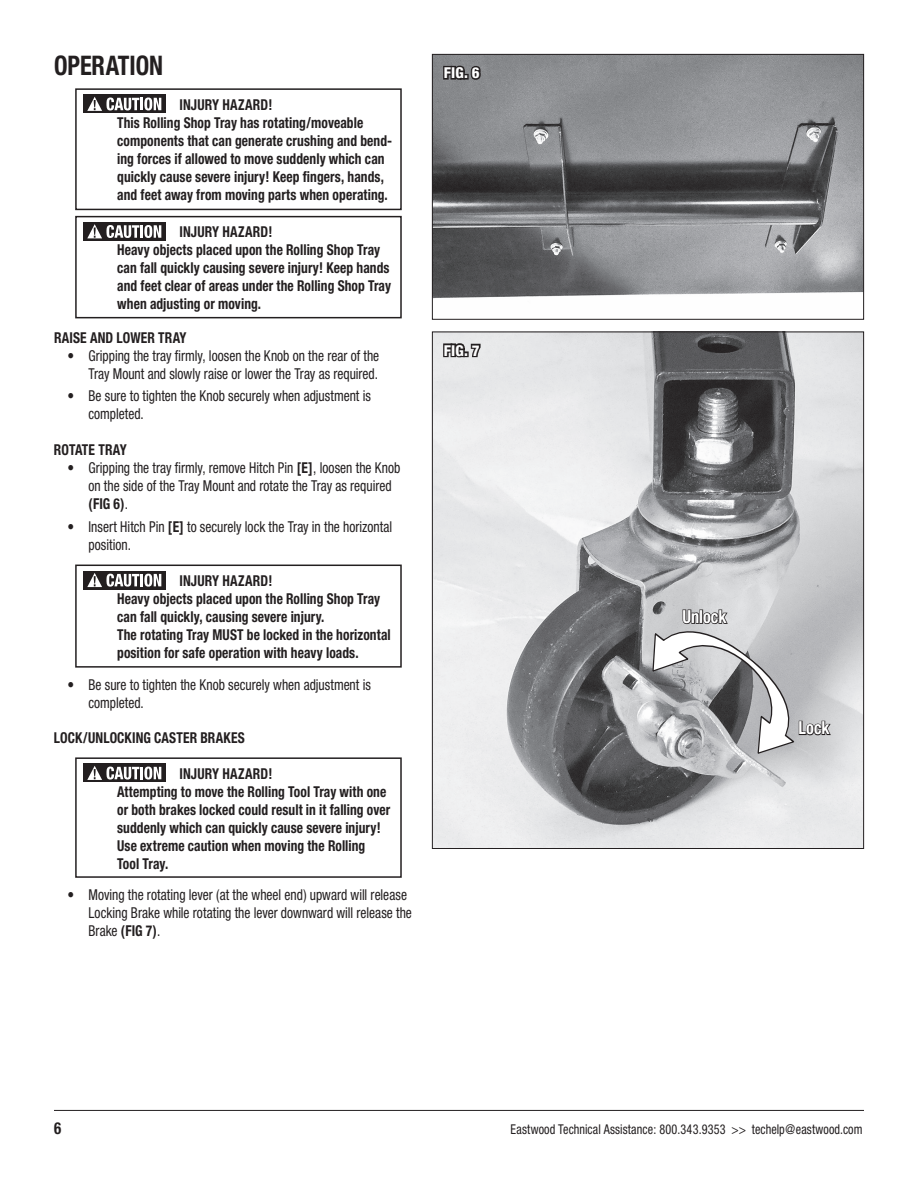
<style>
.page{position:relative;width:918px;height:1188px;background:#fff}
.page>*{position:absolute;margin:0;border:0;box-sizing:border-box;transform-origin:0 0}
.t1{font:700 condensed 27px "Helvetica Neue";color:#231f20;scale:.9 1}
.t2{font:700 condensed 18px "Helvetica Neue";color:#fff;scale:.9 1}
.t3{font:700 condensed 16.5px "Helvetica Neue";color:#231f20;scale:.9 1}
.t4{font:700 condensed 15px/18px "Helvetica Neue";letter-spacing:.005em;color:#231f20;scale:.9 1}
.t5{font:condensed 15px/18px "Helvetica Neue";color:#231f20;scale:.9 1}
.t6{font:800 condensed 15px "Helvetica Neue";letter-spacing:.01em;color:#fff}
.t7{font:condensed 13.5px "Helvetica Neue";letter-spacing:.01em;color:#231f20;scale:.9 1}
.s1{font-weight:700}
</style>
<div class="page">
<img style="left:434px;top:56px;width:428px;height:243px">
<div style="left:432px;top:54px;width:432px;height:266px;border:1px solid #231f20"></div>
<svg style="left:442px;top:62px;width:40px;height:23px"></svg>
<img style="left:434px;top:334px;width:428px;height:513px">
<svg style="left:442px;top:339px;width:40px;height:20px"></svg>
<div style="left:75px;top:88px;width:327px;height:122px;border:2px solid #231f20"></div>
<div style="left:83px;top:95px;width:82px;height:18px;background:#231f20"></div>
<svg style="left:87px;top:97px;width:74px;height:14px"></svg>
<div style="left:75px;top:216px;width:327px;height:102px;border:2px solid #231f20"></div>
<div style="left:83px;top:222px;width:82px;height:19px;background:#231f20"></div>
<svg style="left:87px;top:224px;width:74px;height:14px"></svg>
<div style="left:75px;top:757px;width:327px;height:121px;border:2px solid #231f20"></div>
<div style="left:83px;top:764px;width:82px;height:18px;background:#231f20"></div>
<svg style="left:87px;top:766px;width:74px;height:14px"></svg>
<hr style="left:54px;top:1110px;width:810px;height:1px;background:#231f20">
<svg style="left:636px;top:603px;width:196px;height:164px;background:#b4b5b7"></svg>
<div style="left:75px;top:565px;width:327px;height:103px;border:2px solid #231f20"></div>
<div style="left:83px;top:571px;width:82px;height:18px;background:#231f20"></div>
<svg style="left:87px;top:573px;width:74px;height:14px"></svg>
<h1 class="t1" style="left:54px;top:49px;width:123px">OPERATION</h1>
<p class="t4" style="left:117px;top:95px;width:307px;text-indent:62px">INJURY HAZARD!<br>This Rolling Shop Tray has rotating/moveable components that can generate crushing and bend&shy;ing forces if allowed to move suddenly which can quickly cause severe injury! Keep fingers, hands, and feet away from moving parts when operating.</p>
<p class="t4" style="left:117px;top:223px;width:306px;text-indent:62px">INJURY HAZARD!<br>Heavy objects placed upon the Rolling Shop Tray can fall quickly causing severe injury! Keep hands and feet clear of areas under the Rolling Shop Tray when adjusting or moving.</p>
<p class="t4" style="left:54px;top:329px;width:149px">RAISE AND LOWER TRAY</p>
<p class="t5" style="left:68px;top:347px;width:348px;text-align:right">• Gripping the tray firmly, loosen the Knob on the rear of the<br>Tray Mount and slowly raise or lower the Tray as required.</p>
<p class="t5" style="left:88px;top:387px;width:315px;text-indent:-21px">• Be sure to tighten the Knob securely when adjustment is completed.</p>
<p class="t4" style="left:54px;top:441px;width:82px">ROTATE TRAY</p>
<p class="t5" style="left:88px;top:459px;width:348px;text-indent:-21px">• Gripping the tray firmly, remove Hitch Pin <span class="s1">[E]</span>, loosen the Knob on the side of the Tray Mount and rotate the Tray as required <span class="s1">(FIG 6)</span>.</p>
<p class="t5" style="left:88px;top:517px;width:339px;text-indent:-21px">• Insert Hitch Pin <span class="s1">[E]</span> to securely lock the Tray in the horizontal position.</p>
<p class="t4" style="left:117px;top:572px;width:306px;text-indent:62px">INJURY HAZARD!<br>Heavy objects placed upon the Rolling Shop Tray can fall quickly, causing severe injury.<br>The rotating Tray MUST be locked in the horizontal position for safe operation with heavy loads.</p>
<p class="t5" style="left:88px;top:675px;width:315px;text-indent:-21px">• Be sure to tighten the Knob securely when adjustment is completed.</p>
<p class="t4" style="left:54px;top:729px;width:214px">LOCK/UNLOCKING CASTER BRAKES</p>
<p class="t4" style="left:117px;top:764px;width:305px;text-indent:62px">INJURY HAZARD!<br>Attempting to move the Rolling Tool Tray with one or both brakes locked could result in it falling over suddenly which can quickly cause severe injury!<br>Use extreme caution when moving the Rolling Tool Tray.</p>
<p class="t5" style="left:88px;top:886px;width:361px;text-indent:-21px">• Moving the rotating lever (at the wheel end) upward will release<br>Locking Brake while rotating the lever downward will release the<br>Brake <span class="s1">(FIG 7)</span>.</p>
<p class="t6" style="left:444px;top:63px;width:37px">FIG. 6</p>
<p class="t6" style="left:444px;top:341px;width:37px">FIG. 7</p>
<p class="t2" style="left:683px;top:606px;width:50px">Unlock</p>
<p class="t2" style="left:799px;top:717px;width:36px">Lock</p>
<p class="t3" style="left:54px;top:1118px;width:9px">6</p>
<p class="t7" style="left:511px;top:1121px;width:392px">Eastwood Technical Assistance: 800.343.9353 &gt;&gt; techelp@eastwood.com</p>
</div>
